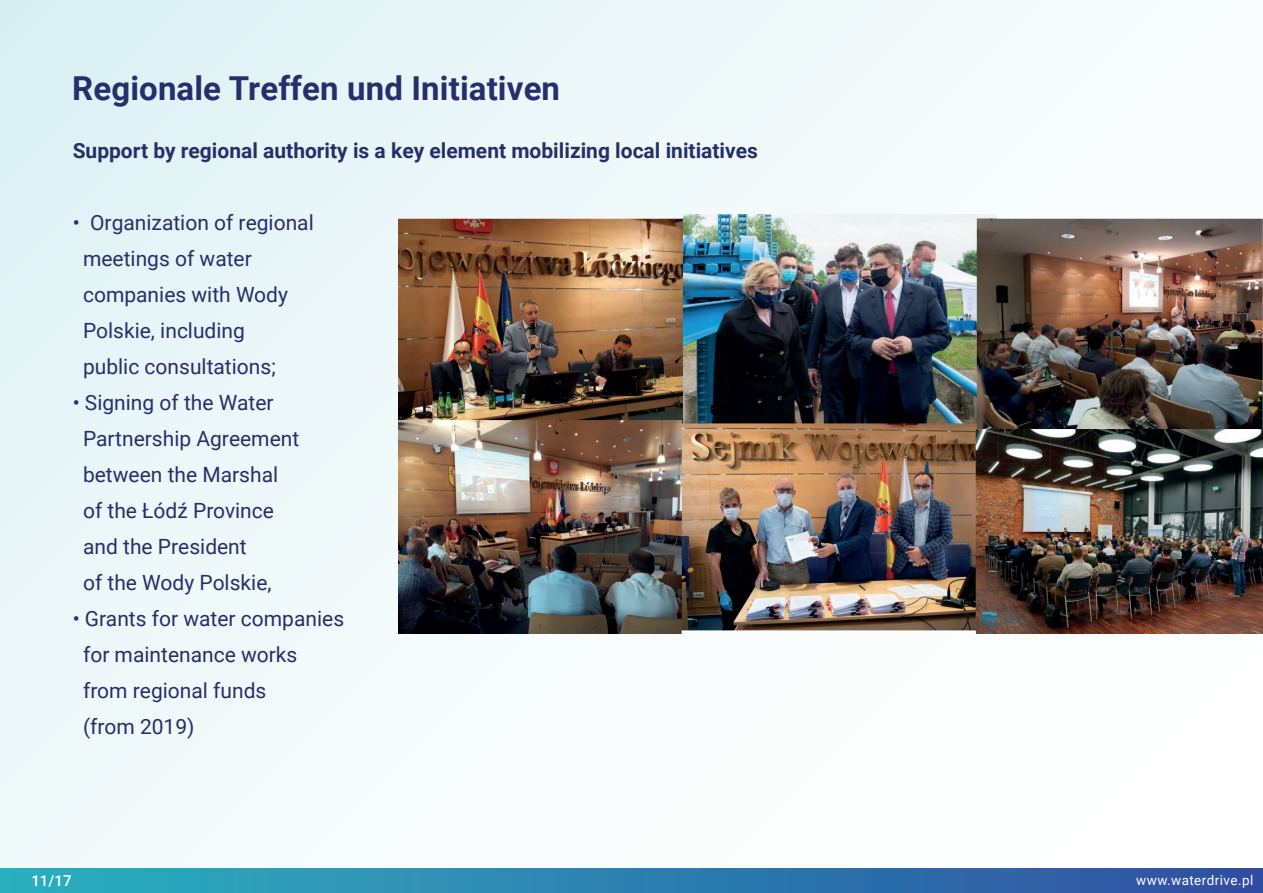
<style>
.page{position:relative;width:1263px;height:893px;background:#fff}
.page>*{position:absolute;margin:0;border:0;box-sizing:border-box;transform-origin:0 0}
.t1{font:700 33px "Roboto";letter-spacing:.005em;color:#262f6b}
.t2{font:21px/36px "Roboto";color:#262f6b}
.t3{font:700 21px "Roboto";color:#262f6b}
.t4{font:500 15px "Roboto";color:#fff}
.t5{font:13.5px "Roboto";letter-spacing:.03em;color:#fff}
</style>
<div class="page">
<div style="left:0;top:0;width:1263px;height:893px;background:linear-gradient(to right,#e7f5f8,#fefffe)"></div>
<div style="left:0;top:868px;width:1263px;height:25px;background:linear-gradient(to right,#2bb2c0,#2f4ea1)"></div>
<img style="left:398px;top:214px;width:865px;height:419px">
<h1 class="t1" style="left:72px;top:65px;width:489px">Regionale Treffen und Initiativen</h1>
<p class="t3" style="left:73px;top:136px;width:687px">Support by regional authority is a key element mobilizing local initiatives</p>
<p class="t2" style="left:83px;top:204px;width:232px;text-indent:-10px">• Organization of regional meetings of water companies with Wody<br>Polskie, including<br>public consultations;</p>
<p class="t2" style="left:83px;top:384px;width:218px;text-indent:-10px">• Signing of the Water<br>Partnership Agreement between the Marshal of the Łódź Province and the President<br>of the Wody Polskie,</p>
<p class="t2" style="left:83px;top:600px;width:263px;text-indent:-10px">• Grants for water companies for maintenance works from regional funds<br>(from 2019)</p>
<p class="t4" style="left:31px;top:870px;width:42px">11/17</p>
<p class="t5" style="left:1136px;top:871px;width:119px">www.waterdrive.pl</p>
</div>
